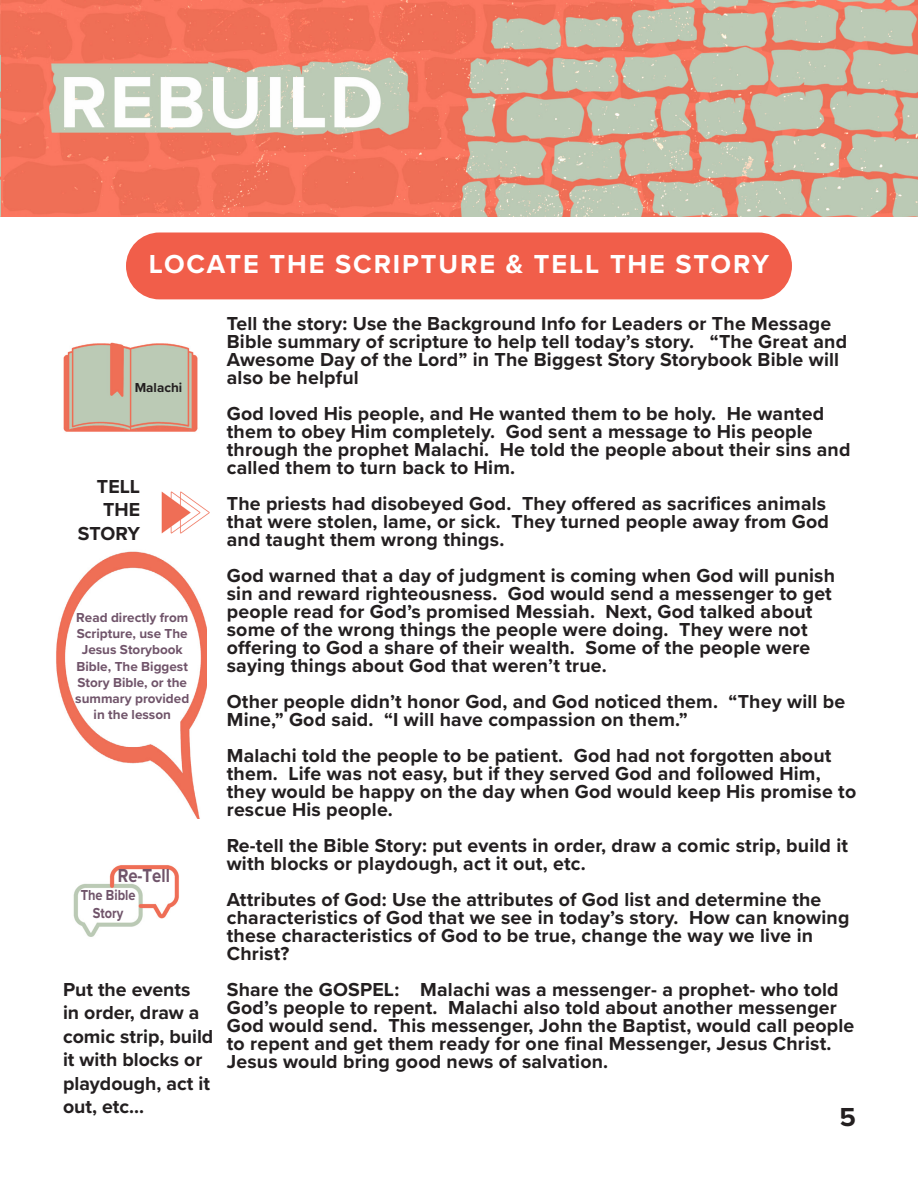
<style>
.page{position:relative;width:918px;height:1188px;background:#fff}
.page>*{position:absolute;margin:0;border:0;box-sizing:border-box;transform-origin:0 0}
.Paragraph_Style_4{font:700 27px "Proxima Nova";letter-spacing:.07em;color:#fff}
.t1{font:700 27px "Proxima Nova";color:#231f20}
.Paragraph_Style_5{font:700 19.5px/18px "Proxima Nova";letter-spacing:.01em;color:#231f20}
.Memory_Verse{font:700 19.5px/23.4px "Proxima Nova";color:#231f20}
.Memory_Verse-2{font:700 19.5px "Proxima Nova";color:#70546a;scale:.85 1}
.Memory_Verse-3{font:700 15px/18px "Proxima Nova";color:#70546a;text-align:center;scale:.85 1}
.Memory_Verse-4{font:700 13.5px/16.2px "Proxima Nova";color:#70546a;text-align:center}
.Lesson_Title{font:700 13.5px "Proxima Nova";color:#231f20}
</style>
<div class="page">
<img style="left:0;top:0;width:918px;height:216px">
<div style="left:126px;top:232px;width:666px;height:67px;background:#f15e4a;border-radius:33px"></div>
<img style="left:161px;top:491px;width:49px;height:43px">
<img style="left:73px;top:865px;width:106px;height:72px">
<img style="left:56px;top:551px;width:150px;height:268px">
<img style="left:63px;top:342px;width:135px;height:90px">
<p class="Paragraph_Style_4" style="left:149px;top:244px;width:622px">LOCATE THE SCRIPTURE &amp; TELL THE STORY</p>
<p class="Lesson_Title" style="left:135px;top:377px;width:49px">Malachi</p>
<p class="Memory_Verse" style="left:97px;top:474px;width:45px">TELL</p>
<p class="Memory_Verse" style="left:103px;top:497px;width:38px">THE</p>
<p class="Memory_Verse" style="left:78px;top:521px;width:64px">STORY</p>
<p class="Memory_Verse-4" style="left:76px;top:609px;width:114px">Read directly from</p>
<p class="Memory_Verse-4" style="left:77px;top:625px;width:112px">Scripture, use The</p>
<p class="Memory_Verse-4" style="left:75px;top:642px;width:115px">Jesus Storybook<br>Bible, The Biggest<br>Story Bible, or the summary provided</p>
<p class="Memory_Verse-4" style="left:94px;top:706px;width:79px">in the lesson</p>
<p class="Memory_Verse-2" style="left:118px;top:861px;width:63px">Re-Tell</p>
<p class="Memory_Verse-3" style="left:81px;top:886px;width:66px">The Bible<br>Story</p>
<p class="Memory_Verse" style="left:63px;top:977px;width:152px">Put the events<br>in order, draw a comic strip, build it with blocks or playdough, act it out, etc...</p>
<p class="Paragraph_Style_5" style="left:227px;top:314px;width:622px">Tell the story: Use the Background Info for Leaders or The Message Bible summary of scripture to help tell today’s story. “The Great and Awesome Day of the Lord” in The Biggest Story Storybook Bible will also be helpful</p>
<p class="Paragraph_Style_5" style="left:227px;top:404px;width:625px">God loved His people, and He wanted them to be holy. He wanted them to obey Him completely. God sent a message to His people through the prophet Malachi. He told the people about their sins and called them to turn back to Him.</p>
<p class="Paragraph_Style_5" style="left:227px;top:494px;width:604px">The priests had disobeyed God. They offered as sacrifices animals that were stolen, lame, or sick. They turned people away from God and taught them wrong things.</p>
<p class="Paragraph_Style_5" style="left:227px;top:566px;width:610px">God warned that a day of judgment is coming when God will punish sin and reward righteousness. God would send a messenger to get people read for God’s promised Messiah. Next, God talked about some of the wrong things the people were doing. They were not offering to God a share of their wealth. Some of the people were saying things about God that weren’t true.</p>
<p class="Paragraph_Style_5" style="left:227px;top:692px;width:620px">Other people didn’t honor God, and God noticed them. “They will be<br>Mine,” God said. “I will have compassion on them.”</p>
<p class="Paragraph_Style_5" style="left:227px;top:746px;width:631px">Malachi told the people to be patient. God had not forgotten about them. Life was not easy, but if they served God and followed Him, they would be happy on the day when God would keep His promise to rescue His people.</p>
<p class="Paragraph_Style_5" style="left:227px;top:836px;width:623px">Re-tell the Bible Story: put events in order, draw a comic strip, build it with blocks or playdough, act it out, etc.</p>
<p class="Paragraph_Style_5" style="left:227px;top:890px;width:624px">Attributes of God: Use the attributes of God list and determine the characteristics of God that we see in today’s story. How can knowing these characteristics of God to be true, change the way we live in Christ?</p>
<p class="Paragraph_Style_5" style="left:227px;top:980px;width:629px">Share the GOSPEL: Malachi was a messenger- a prophet- who told God’s people to repent. Malachi also told about another messenger God would send. This messenger, John the Baptist, would call people to repent and get them ready for one final Messenger, Jesus Christ.<br>Jesus would bring good news of salvation.</p>
<h1 class="t1" style="left:840px;top:1096px;width:18px">5</h1>
</div>
